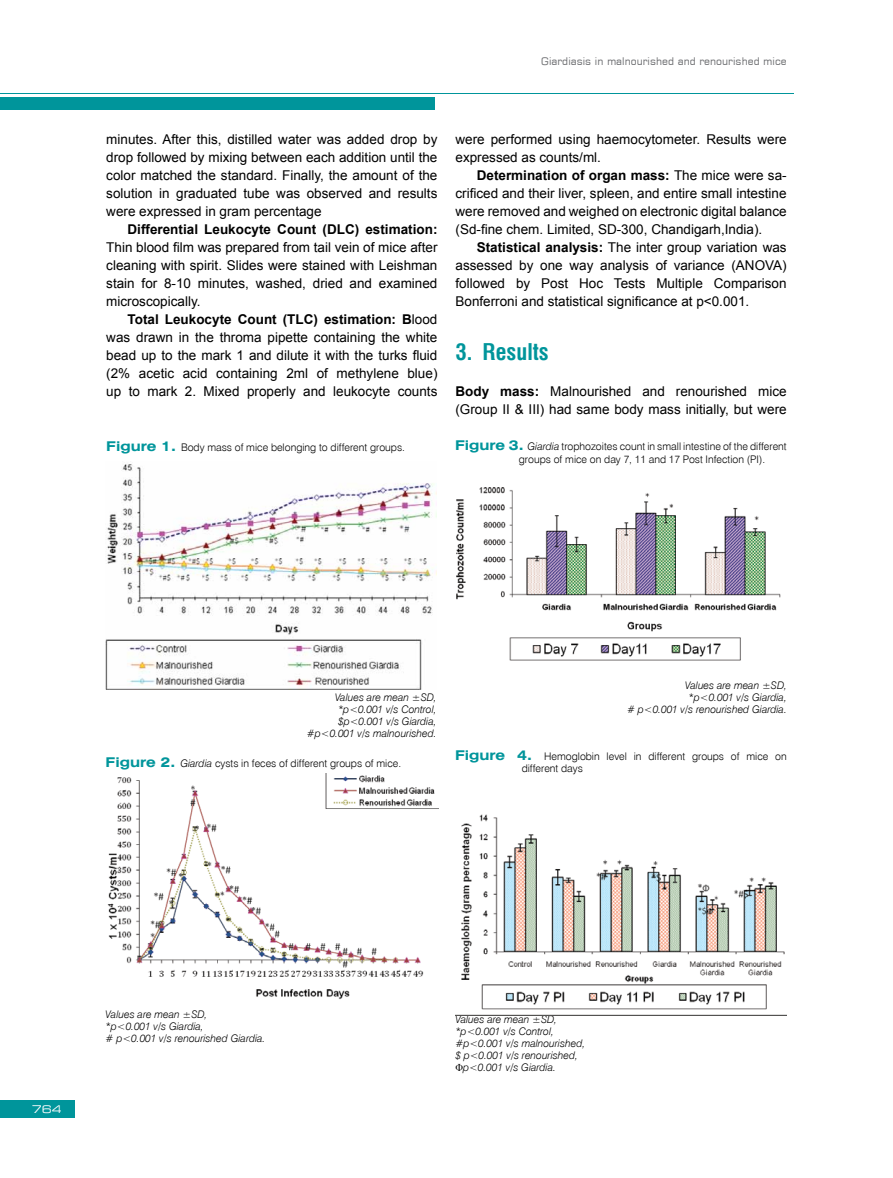
<style>
.page{position:relative;width:893px;height:1178px;background:#fff}
.page>*{position:absolute;margin:0;border:0;box-sizing:border-box;transform-origin:0 0}
.t1{font:700 22.5px "Swis 721 Cn EU";color:#00959b}
.t2{font:13.5px/18px "Arial";color:#000;text-align:justify}
.t3{font:700 13.5px "Arial";color:#000}
.t4{font:italic 10.5px/12px "Swis 721 Lt EU";color:#000}
.t5{font:10.5px/12.6px "Swis 721 Lt EU";color:#000}
.t6{font:10.5px "Square 721 EU";color:#6d6e71}
.t7{font:10.5px "Square 721 Ex EU";color:#fff}
.s1{font-weight:700}
.s2{font-family:"Swis 721 Ex EU";font-weight:700;font-size:13.5px;color:#00959b}
.s3{font-style:italic}
.s4{font-family:"Times New Roman";font-style:normal}
</style>
<div class="page">
<div style="left:0;top:97px;width:435px;height:12px;background:#00959b"></div>
<div style="left:0;top:1100px;width:75px;height:17px;background:#00959b"></div>
<hr style="left:0;top:94px;width:794px;height:1px;background:#00959b">
<img style="left:107px;top:773px;width:332px;height:226px">
<img style="left:456px;top:487px;width:325px;height:174px">
<img style="left:455px;top:814px;width:331px;height:201px">
<img style="left:105px;top:464px;width:331px;height:225px">
<p class="t6" style="left:541px;top:54px;width:247px">Giardiasis in malnourished and renourished mice</p>
<p class="t2" style="left:106px;top:130px;width:333px">minutes. After this, distilled water was added drop by drop followed by mixing between each addition until the color matched the standard. Finally, the amount of the solution in graduated tube was observed and results were expressed in gram percentage</p>
<p class="t3" style="left:128px;top:220px;width:311px">Differential Leukocyte Count (DLC) estimation:</p>
<p class="t2" style="left:106px;top:238px;width:333px">Thin blood film was prepared from tail vein of mice after cleaning with spirit. Slides were stained with Leishman stain for 8-10 minutes, washed, dried and examined microscopically.</p>
<p class="t2" style="left:106px;top:310px;width:333px;text-indent:21px"><span class="s1">Total Leukocyte Count (TLC) estimation: B</span>lood was drawn in the throma pipette containing the white bead up to the mark 1 and dilute it with the turks fluid (2% acetic acid containing 2ml of methylene blue) up to mark 2. Mixed properly and leukocyte counts</p>
<p class="t5" style="left:106px;top:442px;width:300px"><span class="s2">Figure 1.</span> Body mass of mice belonging to different groups.</p>
<p class="t2" style="left:455px;top:130px;width:333px">were performed using haemocytometer. Results were expressed as counts/ml.</p>
<p class="t2" style="left:455px;top:166px;width:333px;text-indent:21px"><span class="s1">Determination of organ mass:</span> The mice were sa&shy;crificed and their liver, spleen, and entire small intestine were removed and weighed on electronic digital balance (Sd-fine chem. Limited, SD-300, Chandigarh,India).</p>
<p class="t2" style="left:455px;top:238px;width:333px;text-indent:21px"><span class="s1">Statistical analysis:</span> The inter group variation was assessed by one way analysis of variance (ANOVA) followed by Post Hoc Tests Multiple Comparison Bonferroni and statistical significance at p&lt;0.001.</p>
<h1 class="t1" style="left:455px;top:338px;width:95px">3. Results</h1>
<p class="t2" style="left:455px;top:382px;width:333px"><span class="s1">Body mass:</span> Malnourished and renourished mice (Group II &amp; III) had same body mass initially, but were</p>
<p class="t5" style="left:519px;top:440px;width:269px;text-indent:-64px"><span class="s2">Figure 3.</span> <span class="s3">Giardia</span> trophozoites count in small intestine of the different groups of mice on day 7, 11 and 17 Post Infection (PI).</p>
<p class="t4" style="left:307px;top:691px;width:131px;text-align:right">Values are mean ±SD, *p&lt;0.001 v/s Control, $p&lt;0.001 v/s Giardia, #p&lt;0.001 v/s malnourished.</p>
<p class="t5" style="left:106px;top:757px;width:297px"><span class="s2">Figure 2.</span> <span class="s3">Giardia</span> cysts in feces of different groups of mice.</p>
<p class="t4" style="left:627px;top:679px;width:161px;text-align:right">Values are mean ±SD,<br>*p&lt;0.001 v/s Giardia,<br># p&lt;0.001 v/s renourished Giardia.</p>
<p class="t5" style="left:522px;top:750px;width:267px;text-indent:-67px"><span class="s2">Figure 4.</span> Hemoglobin level in different groups of mice on different days</p>
<p class="t7" style="left:32px;top:1102px;width:31px">764</p>
<p class="t4" style="left:106px;top:1008px;width:161px">Values are mean ±SD,<br>*p&lt;0.001 v/s Giardia,<br># p&lt;0.001 v/s renourished Giardia.</p>
<p class="t4" style="left:455px;top:1014px;width:131px">Values are mean ±SD, *p&lt;0.001 v/s Control, #p&lt;0.001 v/s malnourished, $ p&lt;0.001 v/s renourished,<br><span class="s4">Φ</span>p&lt;0.001 v/s Giardia.</p>
</div>
